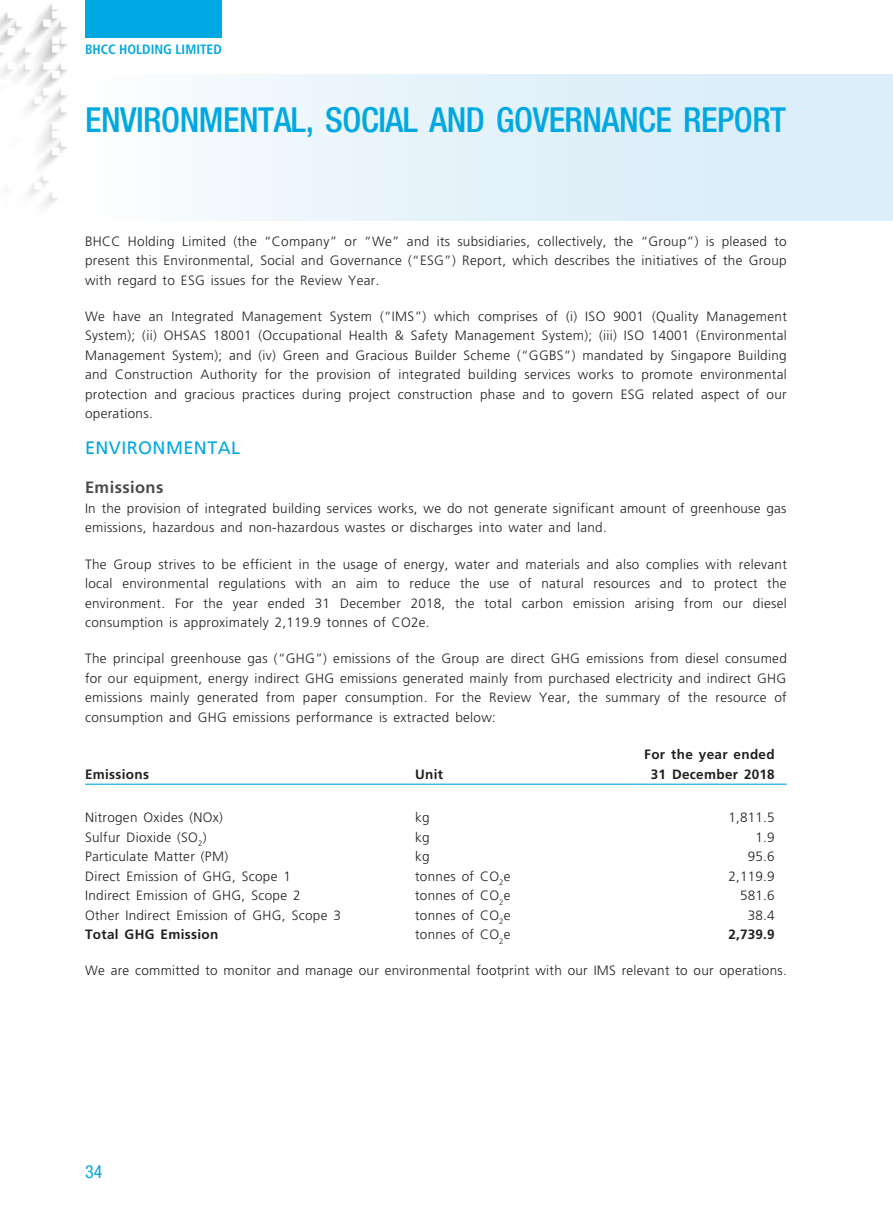
<style>
.page{position:relative;width:893px;height:1212px;background:#fff}
.page>*{position:absolute;margin:0;border:0;box-sizing:border-box;transform-origin:0 0}
.t1{font:500 condensed 34.5px "Helvetica Neue LT Std";letter-spacing:-.015em;color:#00a8e1}
._03_H1{font:18px "Frutiger LT Std";letter-spacing:.025em;color:#00a8e1}
.t2{font:condensed 18px "Helvetica Neue LT Std";color:#00a8e1}
._04___H2{font:700 16.5px "Frutiger LT Std";letter-spacing:.025em;color:#4b4c4d}
._01_Body_Text{font:300 13.5px/19.5px "Frutiger LT Std";letter-spacing:.025em;color:#231f20;text-align:justify}
._11_P0{font:300 13.5px/19.5px "Frutiger LT Std";letter-spacing:.02em;color:#231f20}
._01_Body_Text-2{font:700 13.5px "Frutiger LT Std";letter-spacing:.025em;color:#231f20}
.t3{font:700 condensed 13.5px "Frutiger LT Std";color:#00a8e1}
</style>
<div class="page">
<img style="left:0;top:3px;width:99px;height:204px">
<div style="left:85px;top:74px;width:808px;height:147px;background:linear-gradient(to right,#f9fcfd,#d5ebf8)"></div>
<div style="left:85px;top:0;width:137px;height:37px;background:#00a8e1"></div>
<hr style="left:85px;top:784px;width:330px;height:1px;background:#00a8e1">
<hr style="left:415px;top:784px;width:222px;height:1px;background:#00a8e1">
<hr style="left:637px;top:784px;width:150px;height:1px;background:#00a8e1">
<p class="t3" style="left:85px;top:41px;width:138px">BHCC HOLDING LIMITED</p>
<h1 class="t1" style="left:85px;top:99px;width:702px">ENVIRONMENTAL, SOCIAL AND GOVERNANCE REPORT</h1>
<p class="_01_Body_Text" style="left:85px;top:232px;width:703px">BHCC Holding Limited (the “Company” or “We” and its subsidiaries, collectively, the “Group”) is pleased to present this Environmental, Social and Governance (“ESG”) Report, which describes the initiatives of the Group with regard to ESG issues for the Review Year.</p>
<p class="_01_Body_Text" style="left:85px;top:307px;width:703px">We have an Integrated Management System (“IMS”) which comprises of (i) ISO 9001 (Quality Management System); (ii) OHSAS 18001 (Occupational Health &amp; Safety Management System); (iii) ISO 14001 (Environmental Management System); and (iv) Green and Gracious Builder Scheme (“GGBS”) mandated by Singapore Building and Construction Authority for the provision of integrated building services works to promote environmental protection and gracious practices during project construction phase and to govern ESG related aspect of our operations.</p>
<p class="_03_H1" style="left:85px;top:438px;width:157px">ENVIRONMENTAL</p>
<p class="_04___H2" style="left:85px;top:478px;width:80px">Emissions</p>
<p class="_11_P0" style="left:85px;top:499px;width:703px">In the provision of integrated building services works, we do not generate significant amount of greenhouse gas emissions, hazardous and non-hazardous wastes or discharges into water and land.</p>
<p class="_11_P0" style="left:85px;top:554px;width:703px;text-align:justify">The Group strives to be efficient in the usage of energy, water and materials and also complies with relevant local environmental regulations with an aim to reduce the use of natural resources and to protect the environment. For the year ended 31 December 2018, the total carbon emission arising from our diesel consumption is approximately 2,119.9 tonnes of CO2e.</p>
<p class="_01_Body_Text" style="left:85px;top:649px;width:703px">The principal greenhouse gas (“GHG”) emissions of the Group are direct GHG emissions from diesel consumed for our equipment, energy indirect GHG emissions generated mainly from purchased electricity and indirect GHG emissions mainly generated from paper consumption. For the Review Year, the summary of the resource of consumption and GHG emissions performance is extracted below:</p>
<p class="_01_Body_Text-2" style="left:85px;top:766px;width:66px">Emissions</p>
<p class="_01_Body_Text-2" style="left:415px;top:766px;width:29px">Unit</p>
<p class="_01_Body_Text-2" style="left:644px;top:746px;width:132px">For the year ended</p>
<p class="_01_Body_Text-2" style="left:651px;top:766px;width:125px">31 December 2018</p>
<p class="_01_Body_Text" style="left:85px;top:808px;width:139px">Nitrogen Oxides (NOx)</p>
<p class="_01_Body_Text" style="left:415px;top:808px;width:16px">kg</p>
<p class="_01_Body_Text" style="left:728px;top:808px;width:48px">1,811.5</p>
<p class="_01_Body_Text" style="left:85px;top:827px;width:123px">Sulfur Dioxide (SO<sub>2</sub>)</p>
<p class="_01_Body_Text" style="left:415px;top:827px;width:16px">kg</p>
<p class="_01_Body_Text" style="left:755px;top:827px;width:21px">1.9</p>
<p class="_01_Body_Text" style="left:85px;top:847px;width:145px">Particulate Matter (PM)</p>
<p class="_01_Body_Text" style="left:415px;top:847px;width:16px">kg</p>
<p class="_01_Body_Text" style="left:748px;top:847px;width:28px">95.6</p>
<p class="_01_Body_Text" style="left:85px;top:866px;width:208px">Direct Emission of GHG, Scope 1</p>
<p class="_01_Body_Text" style="left:415px;top:866px;width:97px">tonnes of CO<sub>2</sub>e</p>
<p class="_01_Body_Text" style="left:728px;top:866px;width:48px">2,119.9</p>
<p class="_01_Body_Text" style="left:85px;top:886px;width:217px">Indirect Emission of GHG, Scope 2</p>
<p class="_01_Body_Text" style="left:415px;top:886px;width:97px">tonnes of CO<sub>2</sub>e</p>
<p class="_01_Body_Text" style="left:740px;top:886px;width:36px">581.6</p>
<p class="_01_Body_Text" style="left:85px;top:905px;width:257px">Other Indirect Emission of GHG, Scope 3</p>
<p class="_01_Body_Text" style="left:415px;top:905px;width:97px">tonnes of CO<sub>2</sub>e</p>
<p class="_01_Body_Text" style="left:748px;top:905px;width:28px">38.4</p>
<p class="_01_Body_Text-2" style="left:85px;top:926px;width:135px">Total GHG Emission</p>
<p class="_01_Body_Text" style="left:415px;top:925px;width:97px">tonnes of CO<sub>2</sub>e</p>
<p class="_01_Body_Text-2" style="left:728px;top:926px;width:48px">2,739.9</p>
<p class="_11_P0" style="left:85px;top:961px;width:703px">We are committed to monitor and manage our environmental footprint with our IMS relevant to our operations.</p>
<p class="t2" style="left:85px;top:1161px;width:19px">34</p>
</div>
